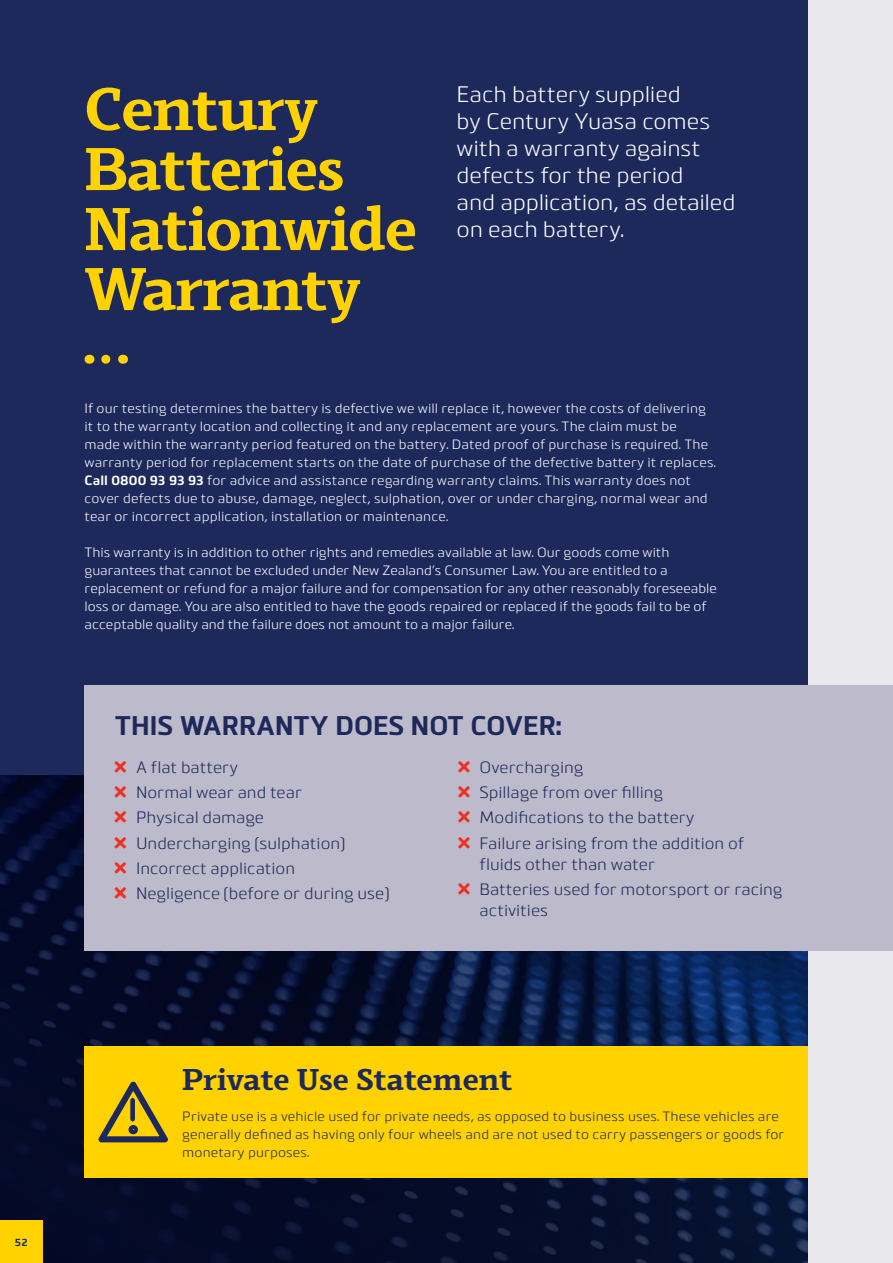
<style>
.page{position:relative;width:893px;height:1263px;background:#e9e8ed}
.page>*{position:absolute;margin:0;border:0;box-sizing:border-box;transform-origin:0 0}
.t1{font:700 60px/60px "Scharf";letter-spacing:-.02em;color:#ffd200}
.t2{font:700 30px "Scharf";letter-spacing:-.01em;color:#1e295b}
.t3{font:700 27px "Bitner";color:#1e295b}
.t4{font:22.5px/27px "Bitner";letter-spacing:-.005em;color:#fff}
.t5{font:16.5px/25.2px "Bitner";color:#1e295b}
.t6{font:13.5px/18px "Bitner";letter-spacing:.01em;color:#fff}
.t7{font:13.5px/18px "Bitner";letter-spacing:.01em;color:#1e295b}
.t8{font:700 10.5px "Bitner";color:#1e295b}
.s1{font-weight:700}
</style>
<div class="page">
<img style="left:0;top:774px;width:808px;height:489px">
<div style="left:0;top:0;width:808px;height:774px;background:#1e295b"></div>
<svg style="left:106px;top:355px;width:5px;height:9px"></svg>
<div style="left:85px;top:685px;width:808px;height:265px;background:#bdbbcb"></div>
<div style="left:85px;top:1046px;width:723px;height:132px;background:#ffd200"></div>
<svg style="left:98px;top:1081px;width:70px;height:62px"></svg>
<div style="left:0;top:1220px;width:43px;height:43px;background:#ffd200"></div>
<h1 class="t1" style="left:85px;top:74px;width:334px">Century<br>Batteries<br>Nationwide<br>Warranty</h1>
<h3 class="t4" style="left:457px;top:79px;width:280px">Each battery supplied<br>by Century Yuasa comes with a warranty against defects for the period<br>and application, as detailed on each battery.</h3>
<p class="t6" style="left:85px;top:398px;width:633px">If our testing determines the battery is defective we will replace it, however the costs of delivering it to the warranty location and collecting it and any replacement are yours. The claim must be<br>made within the warranty period featured on the battery. Dated proof of purchase is required. The warranty period for replacement starts on the date of purchase of the defective battery it replaces.<br><span class="s1">Call 0800 93 93 93</span> for advice and assistance regarding warranty claims. This warranty does not cover defects due to abuse, damage, neglect, sulphation, over or under charging, normal wear and tear or incorrect application, installation or maintenance.</p>
<p class="t6" style="left:85px;top:542px;width:634px">This warranty is in addition to other rights and remedies available at law. Our goods come with guarantees that cannot be excluded under New Zealand’s Consumer Law. You are entitled to a replacement or refund for a major failure and for compensation for any other reasonably foreseeable loss or damage. You are also entitled to have the goods repaired or replaced if the goods fail to be of acceptable quality and the failure does not amount to a major failure.</p>
<h3 class="t3" style="left:115px;top:704px;width:448px">THIS WARRANTY DOES NOT COVER:</h3>
<p class="t5" style="left:136px;top:753px;width:255px">A flat battery<br>Normal wear and tear<br>Physical damage<br>Undercharging (sulphation)<br>Incorrect application<br>Negligence (before or during use)</p>
<p class="t5" style="left:480px;top:753px;width:266px">Overcharging<br>Spillage from over filling<br>Modifications to the battery<br>Failure arising from the addition of</p>
<p class="t5" style="left:480px;top:850px;width:304px">fluids other than water<br>Batteries used for motorsport or racing</p>
<p class="t5" style="left:480px;top:896px;width:70px">activities</p>
<p class="t8" style="left:15px;top:1234px;width:14px">52</p>
<h2 class="t2" style="left:182px;top:1054px;width:332px">Private Use Statement</h2>
<p class="t7" style="left:182px;top:1106px;width:604px">Private use is a vehicle used for private needs, as opposed to business uses. These vehicles are generally defined as having only four wheels and are not used to carry passengers or goods for monetary purposes.</p>
</div>
